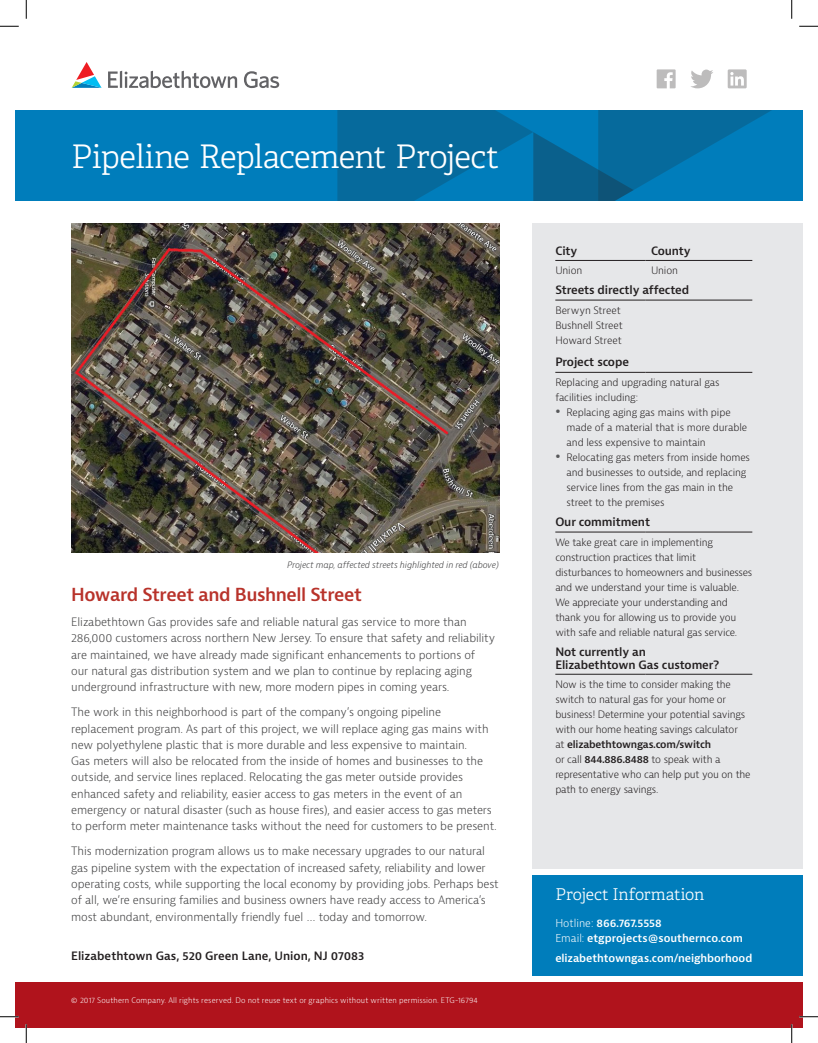
<style>
.page{position:relative;width:818px;height:1043px;background:#fff}
.page>*{position:absolute;margin:0;border:0;box-sizing:border-box;transform-origin:0 0}
.t1{font:300 32.5px "Adelle";letter-spacing:-.02em;color:#fff}
.t2{font:600 17.5px "Bernina Sans";letter-spacing:-.025em;color:#b8322a}
.t3{font:300 16.25px "Adelle";letter-spacing:-.005em;color:#fff}
.t4{font:300 11.25px/16.2px "Bernina Sans";letter-spacing:-.01em;color:#3e3e3f}
.t5{font:600 11.25px/12.5px "Bernina Sans";letter-spacing:-.01em;color:#231f20}
.t6{font:600 10.62px "Bernina Sans";letter-spacing:-.005em;color:#fff}
.t7{font:300 10px/15px "Bernina Sans";letter-spacing:-.02em;color:#231f20}
.t8{font:italic 300 8.75px "Bernina Sans";letter-spacing:-.01em;color:#3e3e3f}
.t9{font:300 7.5px "Bernina Sans";letter-spacing:.01em;color:#fff}
.s1{font-weight:700;font-size:15px;color:#57585a}
.s2{font-weight:600}
.s3{font-weight:300}
</style>
<div class="page">
<div style="left:532px;top:223px;width:270px;height:646px;background:#e6e7e9"></div>
<div style="left:532px;top:874px;width:270px;height:101px;background:#007dbb"></div>
<div style="left:15px;top:111px;width:787px;height:90px;background:#007dbb"></div>
<svg style="left:337px;top:111px;width:433px;height:90px"></svg>
<svg style="left:72px;top:62px;width:30px;height:26px"></svg>
<svg style="left:108px;top:71px;width:171px;height:17px"></svg>
<hr style="left:555px;top:260px;width:90px;height:1px;background:#231f20">
<hr style="left:645px;top:260px;width:107px;height:1px;background:#231f20">
<hr style="left:555px;top:300px;width:90px;height:1px;background:#231f20">
<hr style="left:645px;top:300px;width:107px;height:1px;background:#231f20">
<hr style="left:555px;top:372px;width:90px;height:1px;background:#231f20">
<hr style="left:645px;top:372px;width:107px;height:1px;background:#231f20">
<hr style="left:555px;top:531px;width:90px;height:1px;background:#231f20">
<hr style="left:645px;top:531px;width:107px;height:1px;background:#231f20">
<hr style="left:555px;top:674px;width:90px;height:1px;background:#231f20">
<hr style="left:645px;top:674px;width:107px;height:1px;background:#231f20">
<div style="left:15px;top:982px;width:787px;height:46px;background:#b0131c"></div>
<svg style="left:691px;top:70px;width:22px;height:18px"></svg>
<svg style="left:656px;top:69px;width:19px;height:19px"></svg>
<svg style="left:727px;top:69px;width:19px;height:19px"></svg>
<svg style="left:730px;top:72px;width:13px;height:14px"></svg>
<img style="left:71px;top:223px;width:428px;height:329px">
<svg style="left:0;top:25px;width:19px;height:2px"></svg>
<svg style="left:799px;top:25px;width:19px;height:2px"></svg>
<svg style="left:0;top:1015px;width:19px;height:2px"></svg>
<svg style="left:799px;top:1015px;width:19px;height:2px"></svg>
<svg style="left:25px;top:0;width:2px;height:19px"></svg>
<svg style="left:25px;top:1024px;width:2px;height:18px"></svg>
<svg style="left:791px;top:0;width:1px;height:19px"></svg>
<svg style="left:790px;top:1024px;width:2px;height:18px"></svg>
<p class="t1" style="left:71px;top:137px;width:429px">Pipeline Replacement Project</p>
<p class="t8" style="left:287px;top:559px;width:213px">Project map, affected streets highlighted in red (above)</p>
<p class="t2" style="left:71px;top:583px;width:292px">Howard Street and Bushnell Street</p>
<p class="t4" style="left:71px;top:614px;width:425px">Elizabethtown Gas provides safe and reliable natural gas service to more than 286,000 customers across northern New Jersey. To ensure that safety and reliability are maintained, we have already made significant enhancements to portions of our natural gas distribution system and we plan to continue by replacing aging underground infrastructure with new, more modern pipes in coming years.</p>
<p class="t4" style="left:71px;top:704px;width:427px">The work in this neighborhood is part of the company’s ongoing pipeline replacement program. As part of this project, we will replace aging gas mains with new polyethylene plastic that is more durable and less expensive to maintain.<br>Gas meters will also be relocated from the inside of homes and businesses to the outside, and service lines replaced. Relocating the gas meter outside provides enhanced safety and reliability, easier access to gas meters in the event of an emergency or natural disaster (such as house fires), and easier access to gas meters to perform meter maintenance tasks without the need for customers to be present.</p>
<p class="t4" style="left:71px;top:843px;width:429px">This modernization program allows us to make necessary upgrades to our natural gas pipeline system with the expectation of increased safety, reliability and lower operating costs, while supporting the local economy by providing jobs. Perhaps best of all, we’re ensuring families and business owners have ready access to America’s most abundant, environmentally friendly fuel … today and tomorrow.</p>
<p class="t5" style="left:71px;top:950px;width:294px">Elizabethtown Gas, 520 Green Lane, Union, NJ 07083</p>
<p class="t9" style="left:71px;top:995px;width:408px">© 2017 Southern Company. All rights reserved. Do not reuse text or graphics without written permission. ETG-16794</p>
<p class="t5" style="left:555px;top:245px;width:24px">City</p>
<p class="t5" style="left:651px;top:245px;width:41px">County</p>
<p class="t7" style="left:555px;top:263px;width:29px">Union</p>
<p class="t7" style="left:651px;top:263px;width:29px">Union</p>
<p class="t5" style="left:555px;top:284px;width:135px">Streets directly affected</p>
<p class="t7" style="left:555px;top:303px;width:67px">Berwyn Street</p>
<p class="t7" style="left:555px;top:318px;width:69px">Bushnell Street</p>
<p class="t7" style="left:555px;top:333px;width:68px">Howard Street</p>
<p class="t5" style="left:555px;top:356px;width:75px">Project scope</p>
<p class="t7" style="left:555px;top:375px;width:166px">Replacing and upgrading natural gas facilities including:</p>
<p class="t7" style="left:566px;top:405px;width:182px;text-indent:-11px"><span class="s1">•</span> Replacing aging gas mains with pipe made of a material that is more durable and less expensive to maintain</p>
<p class="t7" style="left:566px;top:450px;width:185px;text-indent:-11px"><span class="s1">•</span> Relocating gas meters from inside homes and businesses to outside, and replacing service lines from the gas main in the street to the premises</p>
<p class="t5" style="left:555px;top:516px;width:96px">Our commitment</p>
<p class="t7" style="left:555px;top:535px;width:198px">We take great care in implementing construction practices that limit disturbances to homeowners and businesses and we understand your time is valuable.<br>We appreciate your understanding and thank you for allowing us to provide you with safe and reliable natural gas service.</p>
<p class="t5" style="left:555px;top:646px;width:165px">Not currently an<br>Elizabethtown Gas customer?</p>
<p class="t7" style="left:555px;top:677px;width:197px">Now is the time to consider making the switch to natural gas for your home or business! Determine your potential savings with our home heating savings calculator<br>at <span class="s2">elizabethtowngas.com/switch<br></span>or call <span class="s2">844.886.8488</span> to speak with a representative who can help put you on the path to energy savings.</p>
<p class="t3" style="left:555px;top:884px;width:150px">Project Information</p>
<p class="t6" style="left:555px;top:915px;width:108px"><span class="s3">Hotline:</span> 866.767.5558</p>
<p class="t6" style="left:555px;top:930px;width:189px"><span class="s3">Email:</span> etgprojects@southernco.com</p>
<p class="t6" style="left:555px;top:951px;width:198px">elizabethtowngas.com/neighborhood</p>
</div>
